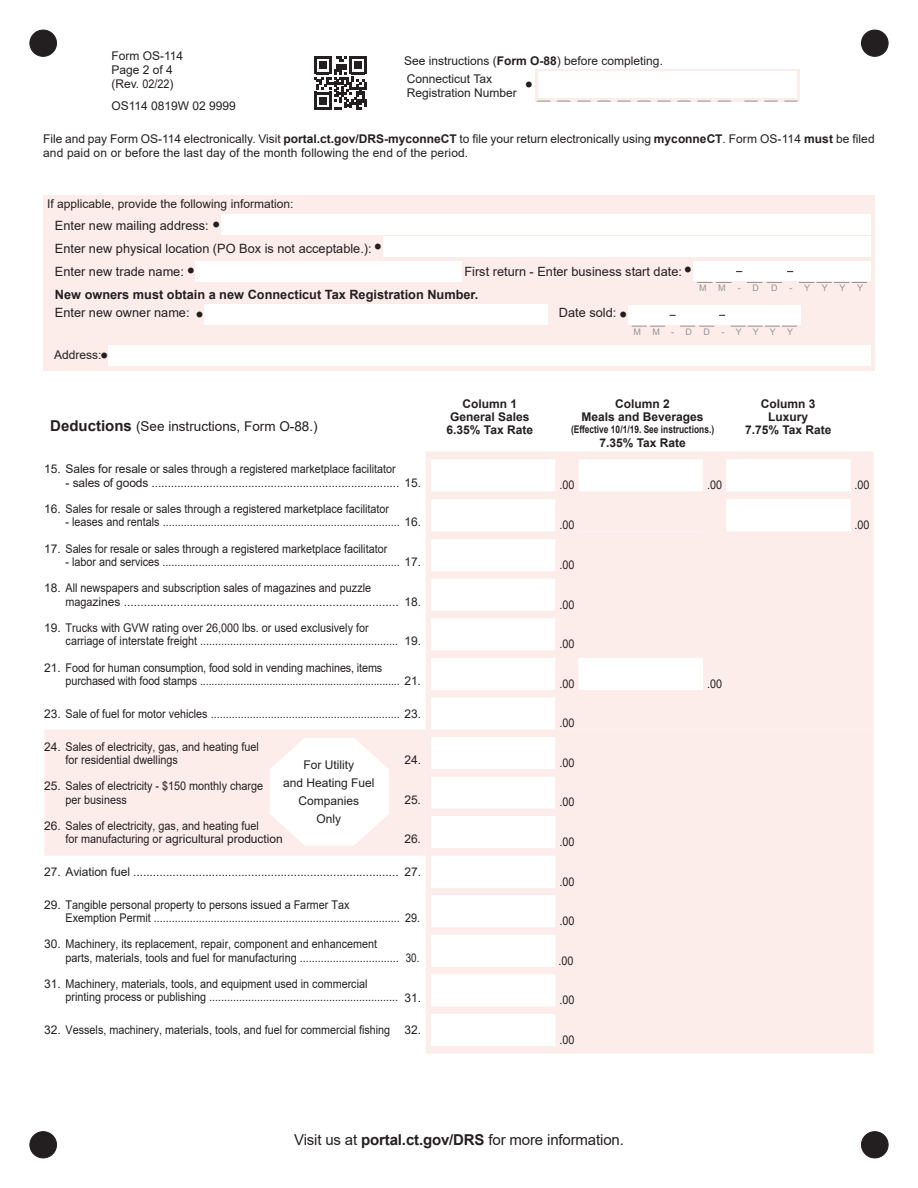
<style>
.page{position:relative;width:918px;height:1188px;background:#fff}
.page>*{position:absolute;margin:0;border:0;box-sizing:border-box;transform-origin:0 0}
.t1{font:15px "Arial";letter-spacing:-.01em;color:#231f20}
.t2{font:13.5px "Arial";color:#231f20}
.t3{font:12.75px/23.1px "Arial";color:#231f20}
.t4{font:700 12.75px "Arial";color:#231f20}
.t5{font:12px/13.5px "Arial";color:#231f20}
.t6{font:12px "Arial";color:#231f20;scale:.9 1}
.t7{font:700 12px "Arial";color:#231f20}
.t8{font:700 10.5px "Arial";color:#231f20;scale:.8 1}
.t9{font:9px "Arial";color:#939598}
.s1{font-weight:700}
.s2{font-family:"Times New Roman";font-size:25.5px;color:#939598}
.s3{font-weight:700;font-size:15px}
</style>
<div class="page">
<div style="left:30px;top:30px;width:27px;height:26px;background:#231f20;border-radius:50%"></div>
<div style="left:30px;top:30px;width:27px;height:27px;border:1px solid #231f20;border-radius:50%"></div>
<div style="left:861px;top:30px;width:27px;height:26px;background:#231f20;border-radius:50%"></div>
<div style="left:861px;top:30px;width:27px;height:27px;border:1px solid #231f20;border-radius:50%"></div>
<div style="left:30px;top:1132px;width:27px;height:26px;background:#231f20;border-radius:50%"></div>
<div style="left:30px;top:1131px;width:27px;height:27px;border:1px solid #231f20;border-radius:50%"></div>
<div style="left:861px;top:1132px;width:27px;height:26px;background:#231f20;border-radius:50%"></div>
<div style="left:861px;top:1131px;width:27px;height:27px;border:1px solid #231f20;border-radius:50%"></div>
<svg style="left:44px;top:459px;width:830px;height:595px"></svg>
<svg style="left:431px;top:459px;width:419px;height:587px;fill:#fdedea"></svg>
<div style="left:579px;top:499px;width:124px;height:32px;background:#fdedea"></div>
<svg style="left:270px;top:738px;width:119px;height:107px"></svg>
<div style="left:43px;top:195px;width:832px;height:175px;background:#fdedea"></div>
<div style="left:204px;top:305px;width:344px;height:20px;background:#fff"></div>
<div style="left:109px;top:345px;width:762px;height:20px;background:#fff"></div>
<div style="left:221px;top:214px;width:649px;height:20px;background:#fff"></div>
<div style="left:383px;top:237px;width:487px;height:20px;background:#fff"></div>
<div style="left:195px;top:261px;width:267px;height:20px;background:#fff"></div>
<svg style="left:314px;top:57px;width:53px;height:53px"></svg>
<div style="left:693px;top:261px;width:177px;height:20px;background:#fff"></div>
<svg style="left:747px;top:282px;width:35px;height:1px"></svg>
<svg style="left:799px;top:282px;width:68px;height:1px"></svg>
<svg style="left:697px;top:282px;width:35px;height:1px"></svg>
<div style="left:628px;top:305px;width:172px;height:20px;background:#fff"></div>
<svg style="left:680px;top:326px;width:34px;height:1px"></svg>
<svg style="left:731px;top:326px;width:66px;height:1px"></svg>
<svg style="left:632px;top:326px;width:33px;height:1px"></svg>
<div style="left:535px;top:69px;width:265px;height:33px;background:linear-gradient(to right,#fef6f4,#fef6f4)"></div>
<div style="left:539px;top:71px;width:258px;height:26px;background:#fff"></div>
<p class="t5" style="left:111px;top:48px;width:73px;line-height:14.4px">Form OS-114<br>Page 2 of 4 (Rev. 02/22)</p>
<p class="t5" style="left:111px;top:99px;width:126px">OS114 0819W 02 9999</p>
<p class="t5" style="left:404px;top:51px;width:260px;line-height:18px">See instructions (<span class="s1">Form O-88</span>) before completing.<br>Connecticut Tax</p>
<p class="t5" style="left:407px;top:86px;width:392px">Registration Number <span class="s2">_ _ _ _ _ _ _ _ _ _ _ _ _</span></p>
<p class="t5" style="left:43px;top:132px;width:833px">File and pay Form OS-114 electronically. Visit <span class="s1">portal.ct.gov/DRS-myconneCT</span> to file your return electronically using <span class="s1">myconneCT</span>. Form OS‑114 <span class="s1">must</span> be filed and paid on or before the last day of the month following the end of the period.</p>
<p class="t5" style="left:47px;top:197px;width:248px">If applicable, provide the following information:</p>
<p class="t3" style="left:55px;top:214px;width:318px">Enter new mailing address:<br>Enter new physical location (PO Box is not acceptable.):<br>Enter new trade name:</p>
<p class="t3" style="left:464px;top:260px;width:219px">First return - Enter business start date:</p>
<p class="t4" style="left:55px;top:286px;width:425px">New owners must obtain a new Connecticut Tax Registration Number.</p>
<p class="t3" style="left:55px;top:301px;width:136px">Enter new owner name:</p>
<p class="t3" style="left:559px;top:301px;width:59px">Date sold:</p>
<p class="t9" style="left:699px;top:282px;width:9px">M</p>
<p class="t9" style="left:718px;top:282px;width:9px">M</p>
<p class="t9" style="left:738px;top:282px;width:23px">- D</p>
<p class="t9" style="left:771px;top:282px;width:8px">D</p>
<p class="t9" style="left:789px;top:282px;width:22px">- Y</p>
<p class="t9" style="left:822px;top:282px;width:8px">Y</p>
<p class="t9" style="left:839px;top:282px;width:8px">Y</p>
<p class="t9" style="left:857px;top:282px;width:8px">Y</p>
<p class="t5" style="left:54px;top:348px;width:49px">Address:</p>
<p class="t2" style="left:50px;top:417px;width:269px"><span class="s3">Deductions</span> (See instructions, Form O-88.)</p>
<p class="t9" style="left:634px;top:325px;width:9px">M</p>
<p class="t9" style="left:652px;top:325px;width:9px">M</p>
<p class="t9" style="left:671px;top:325px;width:22px">- D</p>
<p class="t9" style="left:704px;top:325px;width:8px">D</p>
<p class="t9" style="left:721px;top:325px;width:73px">- Y Y Y Y</p>
<p class="t7" style="left:462px;top:395px;width:56px">Column 1</p>
<p class="t7" style="left:615px;top:395px;width:56px">Column 2</p>
<p class="t7" style="left:761px;top:395px;width:56px">Column 3</p>
<p class="t7" style="left:450px;top:408px;width:81px">General Sales</p>
<p class="t7" style="left:582px;top:408px;width:124px">Meals and Beverages</p>
<p class="t8" style="left:571px;top:422px;width:180px">(Effective 10/1/19. See instructions.)</p>
<p class="t7" style="left:768px;top:408px;width:42px">Luxury</p>
<p class="t7" style="left:447px;top:421px;width:88px">6.35% Tax Rate</p>
<p class="t7" style="left:745px;top:421px;width:88px">7.75% Tax Rate</p>
<p class="t7" style="left:599px;top:435px;width:88px">7.35% Tax Rate</p>
<p class="t5" style="left:44px;top:462px;width:353px">15. Sales for resale or sales through a registered marketplace facilitator</p>
<p class="t5" style="left:66px;top:476px;width:357px">- sales of goods ............................................................................. 15.</p>
<p class="t6" style="left:559px;top:477px;width:18px">.00</p>
<p class="t6" style="left:707px;top:477px;width:18px">.00</p>
<p class="t6" style="left:855px;top:477px;width:18px">.00</p>
<p class="t5" style="left:44px;top:502px;width:346px">16. Sales for resale or sales through a registered marketplace facilitator</p>
<p class="t6" style="left:66px;top:514px;width:396px">- leases and rentals ............................................................................... 16.</p>
<p class="t6" style="left:559px;top:517px;width:18px">.00</p>
<p class="t6" style="left:855px;top:517px;width:18px">.00</p>
<p class="t5" style="left:44px;top:542px;width:345px">17. Sales for resale or sales through a registered marketplace facilitator</p>
<p class="t6" style="left:66px;top:554px;width:396px">- labor and services ............................................................................... 17.</p>
<p class="t6" style="left:559px;top:557px;width:18px">.00</p>
<p class="t5" style="left:66px;top:581px;width:357px;text-indent:-21px">18. All newspapers and subscription sales of magazines and puzzle magazines ................................................................................... 18.</p>
<p class="t6" style="left:559px;top:596px;width:18px">.00</p>
<p class="t5" style="left:66px;top:621px;width:357px;text-indent:-21px">19. Trucks with GVW rating over 26,000 lbs. or used exclusively for<br>carriage of interstate freight .................................................................. 19.</p>
<p class="t5" style="left:66px;top:660px;width:357px;text-indent:-21px">21. Food for human consumption, food sold in vending machines, items purchased with food stamps ..................................................................... 21.</p>
<p class="t5" style="left:44px;top:707px;width:378px">23. Sale of fuel for motor vehicles ............................................................... 23.</p>
<p class="t6" style="left:559px;top:636px;width:18px">.00</p>
<p class="t6" style="left:559px;top:675px;width:18px">.00</p>
<p class="t6" style="left:707px;top:675px;width:18px">.00</p>
<p class="t6" style="left:559px;top:715px;width:18px">.00</p>
<p class="t5" style="left:66px;top:740px;width:195px;text-indent:-21px">24. Sales of electricity, gas, and heating fuel for residential dwellings</p>
<p class="t5" style="left:404px;top:753px;width:18px">24.</p>
<p class="t6" style="left:559px;top:754px;width:18px">.00</p>
<p class="t5" style="left:283px;top:756px;width:93px;line-height:18px;text-align:center">For Utility<br>and Heating Fuel<br>Companies<br>Only</p>
<p class="t5" style="left:66px;top:779px;width:199px;text-indent:-21px">25. Sales of electricity ‑ $150 monthly charge per business</p>
<p class="t5" style="left:404px;top:793px;width:18px">25.</p>
<p class="t6" style="left:559px;top:794px;width:18px">.00</p>
<p class="t5" style="left:66px;top:819px;width:219px;text-indent:-21px">26. Sales of electricity, gas, and heating fuel<br>for manufacturing or agricultural production</p>
<p class="t5" style="left:404px;top:832px;width:18px">26.</p>
<p class="t6" style="left:559px;top:833px;width:18px">.00</p>
<p class="t5" style="left:44px;top:865px;width:378px">27. Aviation fuel ................................................................................. 27.</p>
<p class="t6" style="left:559px;top:873px;width:18px">.00</p>
<p class="t5" style="left:66px;top:898px;width:356px;text-indent:-21px">29. Tangible personal property to persons issued a Farmer Tax<br>Exemption Permit .................................................................................. 29.</p>
<p class="t6" style="left:559px;top:913px;width:18px">.00</p>
<p class="t5" style="left:66px;top:937px;width:355px;text-indent:-21px">30. Machinery, its replacement, repair, component and enhancement<br>parts, materials, tools and fuel for manufacturing ................................. 30.</p>
<p class="t5" style="left:66px;top:977px;width:357px;text-indent:-21px">31. Machinery, materials, tools, and equipment used in commercial<br>printing process or publishing ............................................................... 31.</p>
<p class="t5" style="left:44px;top:1023px;width:378px">32. Vessels, machinery, materials, tools, and fuel for commercial fishing 32.</p>
<p class="t6" style="left:559px;top:952px;width:18px">.00</p>
<p class="t6" style="left:559px;top:992px;width:18px">.00</p>
<p class="t6" style="left:559px;top:1031px;width:18px">.00</p>
<p class="t1" style="left:294px;top:1129px;width:331px">Visit us at <span class="s1">portal.ct.gov/DRS</span> for more information.</p>
</div>
